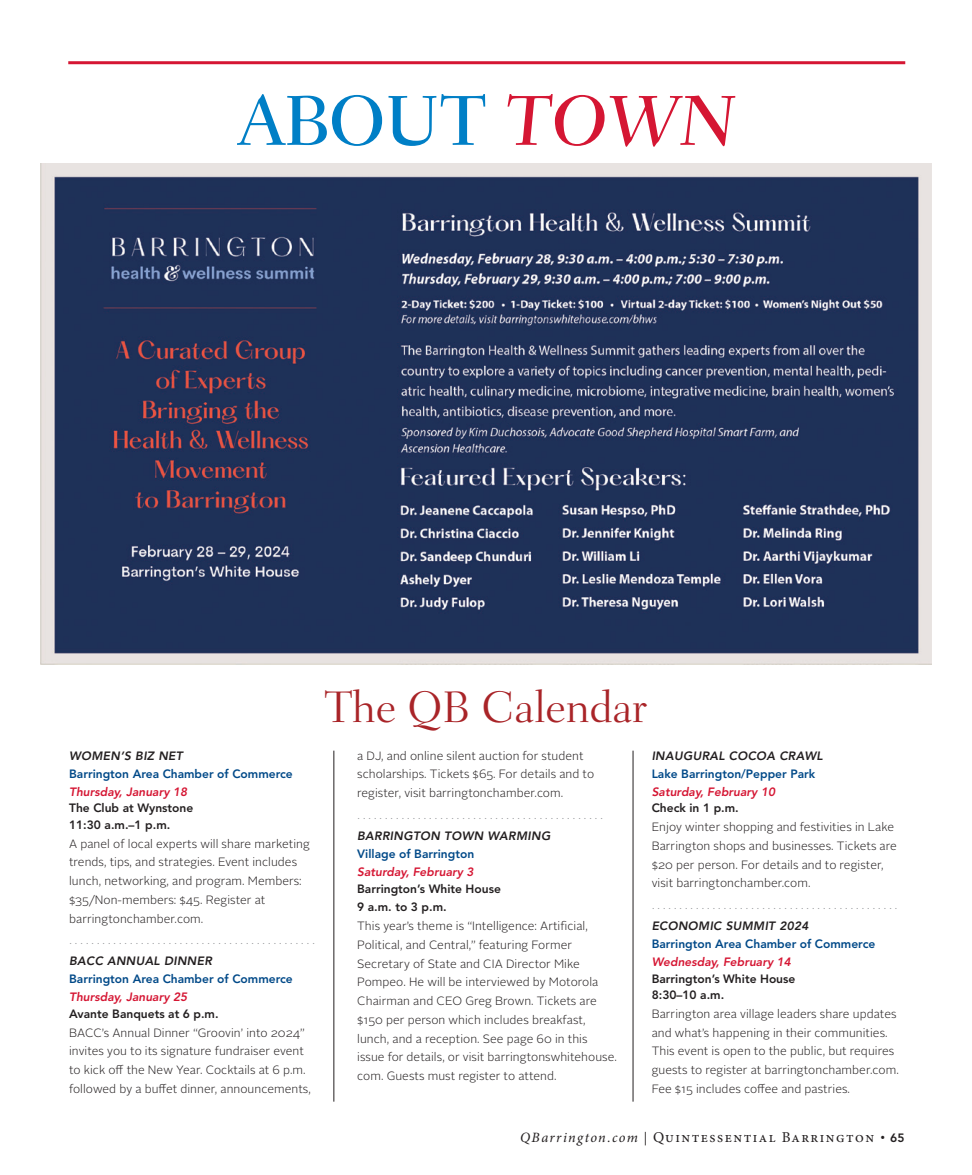
<style>
.page{position:relative;width:972px;height:1175px;background:#fff}
.page>*{position:absolute;margin:0;border:0;box-sizing:border-box;transform-origin:0 0}
.t1{font:500 72px "Fairfield LT Std";letter-spacing:-.02em;color:#007fc6}
.t2{font:300 45px "Fairfield LT Std";letter-spacing:-.01em;color:#a92428}
.t3{font:15px "Minion Pro";letter-spacing:.1em;color:#231f20}
.t4{font:300 12px/18.8px "Alright Sans";letter-spacing:.005em;color:#231f20}
.t5{font:800 12px "Avenir LT Std";color:#004988}
.t6{font:300 12px "Avenir LT Std";color:#939598}
.t7{font:800 12px/16.5px "Avenir LT Std";color:#231f20}
.t8{font:italic 800 12px "Avenir LT Std";color:#d51633}
.t9{font:italic 800 12px "Avenir LT Std";letter-spacing:.025em;color:#231f20}
.s1{font-family:"Fairfield LT Std Caption Med";font-weight:400;color:#d51633}
.s2{font-style:italic;font-size:14.25px}
.s3{font-size:13.5px}
.s4{font-size:12px}
.s5{font-family:"Avenir LT Std";font-weight:800;font-size:12px}
</style>
<div class="page">
<hr style="left:68px;top:61px;width:837px;height:3px;background:#d51633">
<hr style="left:333px;top:750px;width:1px;height:351px;background:#231f20">
<hr style="left:633px;top:750px;width:1px;height:351px;background:#231f20">
<img style="left:40px;top:164px;width:892px;height:500px">
<h1 class="t1" style="left:238px;top:79px;width:500px">ABOUT <span class="s1">TOWN</span></h1>
<p class="t9" style="left:69px;top:748px;width:115px">WOMEN’S BIZ NET</p>
<p class="t5" style="left:69px;top:766px;width:225px">Barrington Area Chamber of Commerce</p>
<p class="t8" style="left:69px;top:784px;width:120px">Thursday, January 18</p>
<p class="t7" style="left:69px;top:800px;width:126px">The Club at Wynstone<br>11:30 a.m.–1 p.m.</p>
<p class="t4" style="left:69px;top:834px;width:242px">A panel of local experts will share marketing trends, tips, and strategies. Event includes lunch, networking, and program. Members: $35/Non-members: $45. Register at barringtonchamber.com.</p>
<p class="t6" style="left:69px;top:933px;width:248px">.............................................</p>
<p class="t9" style="left:69px;top:954px;width:144px">BACC ANNUAL DINNER</p>
<p class="t5" style="left:69px;top:972px;width:225px">Barrington Area Chamber of Commerce</p>
<p class="t8" style="left:69px;top:990px;width:120px">Thursday, January 25</p>
<p class="t7" style="left:69px;top:1005px;width:151px">Avante Banquets at 6 p.m.</p>
<p class="t4" style="left:69px;top:1023px;width:243px">BACC’s Annual Dinner “Groovin’ into 2024” invites you to its signature fundraiser event to kick off the New Year. Cocktails at 6 p.m. followed by a buffet dinner, announcements,</p>
<h2 class="t2" style="left:325px;top:681px;width:324px">The QB Calendar</h2>
<p class="t4" style="left:357px;top:746px;width:238px">a DJ, and online silent auction for student scholarships. Tickets $65. For details and to register, visit barringtonchamber.com.</p>
<p class="t6" style="left:357px;top:807px;width:248px">.............................................</p>
<p class="t9" style="left:357px;top:828px;width:195px">BARRINGTON TOWN WARMING</p>
<p class="t5" style="left:357px;top:846px;width:119px">Village of Barrington</p>
<p class="t8" style="left:357px;top:864px;width:118px">Saturday, February 3</p>
<p class="t7" style="left:357px;top:879px;width:145px;line-height:18.8px">Barrington’s White House<br>9 a.m. to 3 p.m.</p>
<p class="t4" style="left:357px;top:916px;width:261px">This year’s theme is “Intelligence: Artificial, Political, and Central,” featuring Former Secretary of State and CIA Director Mike Pompeo. He will be interviewed by Motorola Chairman and CEO Greg Brown. Tickets are $150 per person which includes breakfast, lunch, and a reception. See page 60 in this issue for details, or visit barringtonswhitehouse. com. Guests must register to attend.</p>
<p class="t9" style="left:652px;top:748px;width:173px">INAUGURAL COCOA CRAWL</p>
<p class="t5" style="left:652px;top:766px;width:165px">Lake Barrington/Pepper Park</p>
<p class="t8" style="left:652px;top:784px;width:125px">Saturday, February 10</p>
<p class="t7" style="left:652px;top:800px;width:89px">Check in 1 p.m.</p>
<p class="t4" style="left:652px;top:817px;width:247px">Enjoy winter shopping and festivities in Lake Barrington shops and businesses. Tickets are $20 per person. For details and to register, visit barringtonchamber.com.</p>
<p class="t6" style="left:652px;top:897px;width:248px">.............................................</p>
<p class="t9" style="left:652px;top:918px;width:158px">ECONOMIC SUMMIT 2024</p>
<p class="t5" style="left:652px;top:936px;width:225px">Barrington Area Chamber of Commerce</p>
<p class="t8" style="left:652px;top:954px;width:141px">Wednesday, February 14</p>
<p class="t7" style="left:652px;top:970px;width:145px">Barrington’s White House<br>8:30–10 a.m.</p>
<p class="t4" style="left:652px;top:1004px;width:249px">Barrington area village leaders share updates and what’s happening in their communities.<br>This event is open to the public, but requires guests to register at barringtonchamber.com.<br>Fee $15 includes coffee and pastries.</p>
<p class="t3" style="left:520px;top:1126px;width:386px"><span class="s2">QBarrington.com</span> <span class="s3">|</span> Quintessential Barrington <span class="s4">•</span> <span class="s5">65</span></p>
</div>
